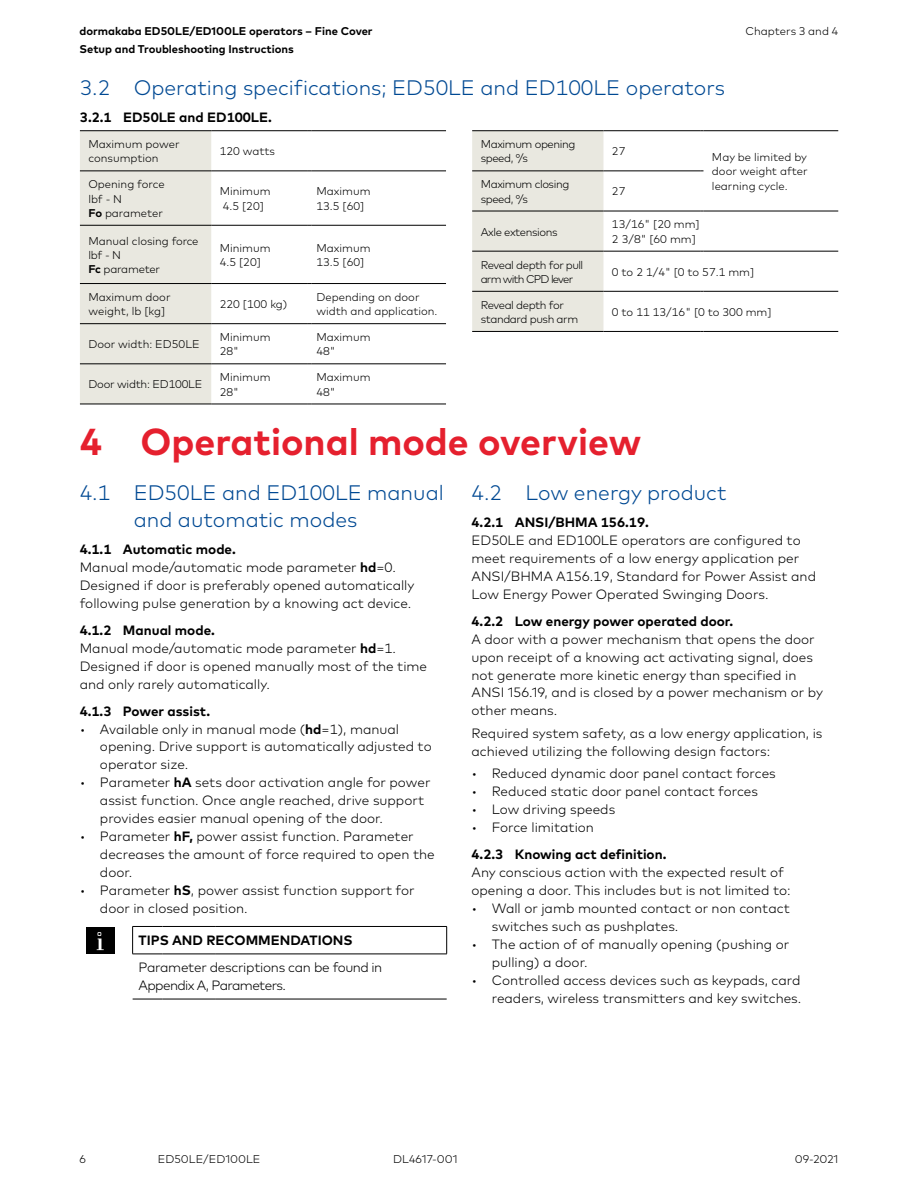
<style>
.page{position:relative;width:918px;height:1188px;background:#fff}
.page>*{position:absolute;margin:0;border:0;box-sizing:border-box;transform-origin:0 0}
.t1{font:700 37.5px "Mark Pro";color:#e5202e}
.t2{font:300 21px/27px "Mark Pro";color:#004993}
.t3{font:300 13.5px/18px "Mark Pro";color:#000}
.t4{font:700 13.5px "Mark Pro";color:#000}
.t5{font:300 13.5px/18px "Mark Pro";letter-spacing:-.035em;color:#000}
.t6{font:300 11.25px/14.2px "Mark Pro";color:#000}
.t7{font:300 11.25px/14.2px "Mark Pro";letter-spacing:-.035em;color:#000}
.t8{font:700 11.25px/18px "Mark Pro";color:#000}
.t9{font:300 11.25px/14.2px "Mark Pro";letter-spacing:-.02em;color:#000}
.t10{font:300 11.25px/14.2px "Mark Pro";letter-spacing:-.05em;color:#000}
.s1{font-weight:700}
</style>
<div class="page">
<div style="left:80px;top:131px;width:131px;height:273px;background:#e9e8e0"></div>
<hr style="left:80px;top:130px;width:131px;height:1px;background:#000">
<hr style="left:211px;top:130px;width:97px;height:1px;background:#000">
<hr style="left:311px;top:130px;width:135px;height:1px;background:#000">
<hr style="left:80px;top:171px;width:131px;height:1px;background:#000">
<hr style="left:211px;top:171px;width:97px;height:1px;background:#000">
<hr style="left:311px;top:171px;width:135px;height:1px;background:#000">
<hr style="left:80px;top:225px;width:131px;height:1px;background:#000">
<hr style="left:211px;top:225px;width:97px;height:1px;background:#000">
<hr style="left:311px;top:225px;width:135px;height:1px;background:#000">
<hr style="left:80px;top:283px;width:131px;height:1px;background:#000">
<hr style="left:211px;top:283px;width:97px;height:1px;background:#000">
<hr style="left:311px;top:283px;width:135px;height:1px;background:#000">
<hr style="left:80px;top:323px;width:131px;height:1px;background:#000">
<hr style="left:211px;top:323px;width:97px;height:1px;background:#000">
<hr style="left:311px;top:323px;width:135px;height:1px;background:#000">
<hr style="left:80px;top:364px;width:131px;height:1px;background:#000">
<hr style="left:211px;top:364px;width:97px;height:1px;background:#000">
<hr style="left:311px;top:364px;width:135px;height:1px;background:#000">
<hr style="left:80px;top:404px;width:131px;height:1px;background:#000">
<hr style="left:211px;top:404px;width:97px;height:1px;background:#000">
<hr style="left:311px;top:404px;width:135px;height:1px;background:#000">
<div style="left:472px;top:131px;width:131px;height:200px;background:#e9e8e0"></div>
<hr style="left:472px;top:130px;width:131px;height:1px;background:#000">
<hr style="left:603px;top:130px;width:97px;height:1px;background:#000">
<hr style="left:703px;top:130px;width:135px;height:1px;background:#000">
<hr style="left:472px;top:171px;width:131px;height:1px;background:#000">
<hr style="left:603px;top:171px;width:97px;height:1px;background:#000">
<hr style="left:472px;top:211px;width:131px;height:1px;background:#000">
<hr style="left:603px;top:211px;width:97px;height:1px;background:#000">
<hr style="left:703px;top:211px;width:135px;height:1px;background:#000">
<hr style="left:472px;top:251px;width:131px;height:1px;background:#000">
<hr style="left:603px;top:251px;width:97px;height:1px;background:#000">
<hr style="left:703px;top:251px;width:135px;height:1px;background:#000">
<hr style="left:472px;top:291px;width:131px;height:1px;background:#000">
<hr style="left:603px;top:291px;width:97px;height:1px;background:#000">
<hr style="left:703px;top:291px;width:135px;height:1px;background:#000">
<hr style="left:472px;top:331px;width:131px;height:1px;background:#000">
<hr style="left:603px;top:331px;width:97px;height:1px;background:#000">
<hr style="left:703px;top:331px;width:135px;height:1px;background:#000">
<hr style="left:132px;top:926px;width:31px;height:1px;background:#000">
<svg style="left:132px;top:927px;width:1px;height:27px"></svg>
<hr style="left:163px;top:926px;width:52px;height:1px;background:#000">
<hr style="left:215px;top:926px;width:232px;height:1px;background:#000">
<svg style="left:446px;top:927px;width:1px;height:27px"></svg>
<hr style="left:132px;top:954px;width:31px;height:1px;background:#000">
<hr style="left:163px;top:954px;width:52px;height:1px;background:#000">
<hr style="left:215px;top:954px;width:232px;height:1px;background:#000">
<hr style="left:133px;top:999px;width:30px;height:1px;background:#000">
<hr style="left:163px;top:999px;width:52px;height:1px;background:#000">
<hr style="left:215px;top:999px;width:232px;height:1px;background:#000">
<div style="left:86px;top:927px;width:28px;height:27px;background:#000"></div>
<svg style="left:97px;top:932px;width:7px;height:18px"></svg>
<p class="t8" style="left:80px;top:21px;width:295px">dormakaba ED50LE/ED100LE operators – Fine Cover<br>Setup and Troubleshooting Instructions</p>
<p class="t6" style="left:746px;top:23px;width:94px">Chapters 3 and 4</p>
<h2 class="t2" style="left:80px;top:72px;width:647px">3.2 Operating specifications; ED50LE and ED100LE operators</h2>
<p class="t4" style="left:80px;top:107px;width:193px">3.2.1 ED50LE and ED100LE.</p>
<p class="t6" style="left:88px;top:136px;width:93px">Maximum power consumption</p>
<p class="t6" style="left:220px;top:143px;width:57px">120 watts</p>
<p class="t6" style="left:88px;top:176px;width:78px">Opening force lbf - N<br><span class="s1">Fo</span> parameter</p>
<p class="t6" style="left:220px;top:183px;width:52px">Minimum<br>4.5 [20]</p>
<p class="t6" style="left:316px;top:183px;width:56px">Maximum<br>13.5 [60]</p>
<p class="t9" style="left:88px;top:233px;width:112px">Manual closing force lbf - N<br><span class="s1">Fc</span> parameter</p>
<p class="t6" style="left:220px;top:240px;width:52px">Minimum<br>4.5 [20]</p>
<p class="t6" style="left:316px;top:240px;width:56px">Maximum<br>13.5 [60]</p>
<p class="t6" style="left:88px;top:289px;width:84px">Maximum door weight, lb [kg]</p>
<p class="t6" style="left:220px;top:296px;width:69px">220 [100 kg)</p>
<p class="t6" style="left:316px;top:289px;width:123px">Depending on door width and application.</p>
<p class="t6" style="left:88px;top:336px;width:113px">Door width: ED50LE</p>
<p class="t6" style="left:220px;top:329px;width:52px">Minimum<br>28"</p>
<p class="t6" style="left:316px;top:329px;width:56px">Maximum<br>48"</p>
<p class="t9" style="left:88px;top:376px;width:115px">Door width: ED100LE</p>
<p class="t6" style="left:220px;top:369px;width:52px">Minimum<br>28"</p>
<p class="t6" style="left:316px;top:369px;width:56px">Maximum<br>48"</p>
<p class="t7" style="left:481px;top:136px;width:96px">Maximum opening speed, °/s</p>
<p class="t6" style="left:612px;top:143px;width:15px">27</p>
<p class="t6" style="left:712px;top:149px;width:97px">May be limited by door weight after</p>
<p class="t7" style="left:481px;top:176px;width:90px">Maximum closing</p>
<p class="t6" style="left:712px;top:178px;width:77px">learning cycle.</p>
<p class="t6" style="left:481px;top:191px;width:49px">speed, °/s</p>
<p class="t6" style="left:612px;top:183px;width:15px">27</p>
<p class="t7" style="left:481px;top:224px;width:79px">Axle extensions</p>
<p class="t6" style="left:612px;top:216px;width:89px">13/16" [20 mm]<br>2 3/8" [60 mm]</p>
<p class="t10" style="left:481px;top:257px;width:104px">Reveal depth for pull arm with CPD lever</p>
<p class="t6" style="left:612px;top:264px;width:144px">0 to 2 1/4" [0 to 57.1 mm]</p>
<p class="t7" style="left:481px;top:297px;width:99px">Reveal depth for standard push arm</p>
<p class="t6" style="left:612px;top:304px;width:161px">0 to 11 13/16" [0 to 300 mm]</p>
<h1 class="t1" style="left:80px;top:413px;width:563px">4 Operational mode overview</h1>
<h2 class="t2" style="left:134px;top:477px;width:312px;text-indent:-54px">4.1 ED50LE and ED100LE manual and automatic modes</h2>
<p class="t3" style="left:80px;top:539px;width:336px"><span class="s1">4.1.1 Automatic mode.<br></span>Manual mode/automatic mode parameter <span class="s1">hd</span>=0.<br>Designed if door is preferably opened automatically following pulse generation by a knowing act device.</p>
<p class="t3" style="left:80px;top:620px;width:349px"><span class="s1">4.1.2 Manual mode.<br></span>Manual mode/automatic mode parameter <span class="s1">hd</span>=1.<br>Designed if door is opened manually most of the time and only rarely automatically.</p>
<p class="t4" style="left:80px;top:700px;width:132px">4.1.3 Power assist.</p>
<p class="t3" style="left:100px;top:719px;width:333px;text-indent:-20px">• Available only in manual mode (<span class="s1">hd</span>=1), manual opening. Drive support is automatically adjusted to operator size.</p>
<p class="t3" style="left:100px;top:773px;width:332px;text-indent:-20px">• Parameter <span class="s1">hA</span> sets door activation angle for power assist function. Once angle reached, drive support provides easier manual opening of the door.</p>
<p class="t3" style="left:100px;top:827px;width:336px;text-indent:-20px">• Parameter <span class="s1">hF,</span> power assist function. Parameter decreases the amount of force required to open the door.</p>
<p class="t3" style="left:100px;top:881px;width:316px;text-indent:-20px">• Parameter <span class="s1">hS</span>, power assist function support for door in closed position.</p>
<p class="t4" style="left:139px;top:930px;width:216px">TIPS AND RECOMMENDATIONS</p>
<p class="t5" style="left:139px;top:957px;width:245px">Parameter descriptions can be found in<br>Appendix A, Parameters.</p>
<h2 class="t2" style="left:472px;top:477px;width:257px">4.2 Low energy product</h2>
<p class="t4" style="left:472px;top:512px;width:179px">4.2.1 ANSI/BHMA 156.19.</p>
<p class="t3" style="left:472px;top:530px;width:346px">ED50LE and ED100LE operators are configured to meet requirements of a low energy application per ANSI/BHMA A156.19, Standard for Power Assist and Low Energy Power Operated Swinging Doors.</p>
<p class="t4" style="left:472px;top:610px;width:263px">4.2.2 Low energy power operated door.</p>
<p class="t3" style="left:472px;top:629px;width:353px">A door with a power mechanism that opens the door upon receipt of a knowing act activating signal, does not generate more kinetic energy than specified in ANSI 156.19, and is closed by a power mechanism or by other means.</p>
<p class="t3" style="left:472px;top:723px;width:352px">Required system safety, as a low energy application, is achieved utilizing the following design factors:</p>
<p class="t3" style="left:472px;top:764px;width:306px">• Reduced dynamic door panel contact forces</p>
<p class="t3" style="left:472px;top:782px;width:288px">• Reduced static door panel contact forces</p>
<p class="t3" style="left:472px;top:800px;width:145px">• Low driving speeds</p>
<p class="t3" style="left:472px;top:818px;width:124px">• Force limitation</p>
<p class="t4" style="left:472px;top:844px;width:196px">4.2.3 Knowing act definition.</p>
<p class="t3" style="left:472px;top:863px;width:321px">Any conscious action with the expected result of opening a door. This includes but is not limited to:</p>
<p class="t3" style="left:492px;top:899px;width:300px;text-indent:-20px">• Wall or jamb mounted contact or non contact switches such as pushplates.</p>
<p class="t3" style="left:492px;top:935px;width:299px;text-indent:-20px">• The action of of manually opening (pushing or pulling) a door.</p>
<p class="t3" style="left:472px;top:971px;width:331px;text-align:right">• Controlled access devices such as keypads, card readers, wireless transmitters and key switches.</p>
<p class="t6" style="left:80px;top:1151px;width:8px">6</p>
<p class="t6" style="left:158px;top:1151px;width:104px">ED50LE/ED100LE</p>
<p class="t6" style="left:393px;top:1151px;width:66px">DL4617-001</p>
<p class="t6" style="left:795px;top:1151px;width:45px">09-2021</p>
</div>
